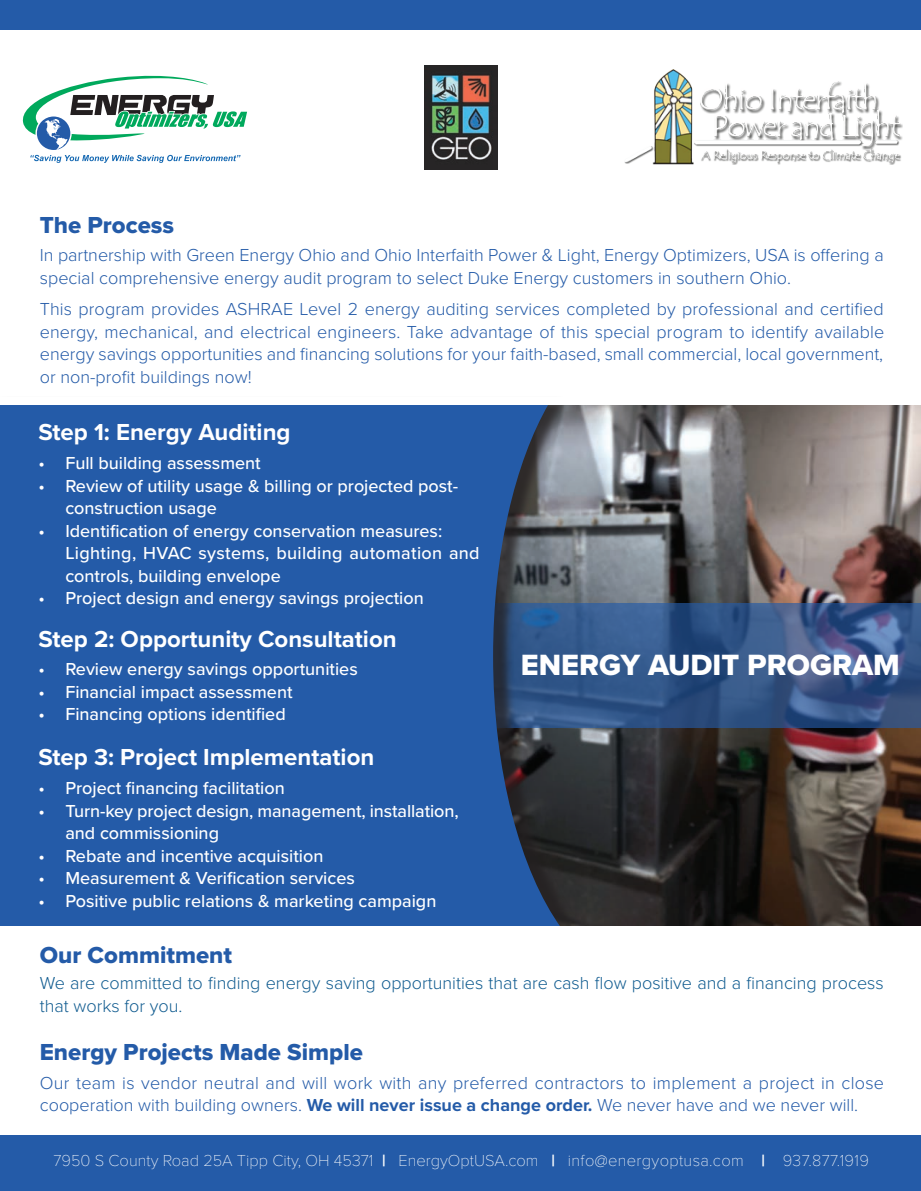
<style>
.page{position:relative;width:921px;height:1191px;background:#fff}
.page>*{position:absolute;margin:0;border:0;box-sizing:border-box;transform-origin:0 0}
.t1{font:30.3px "Proxima Nova Extrabld";color:#fff}
.t2{font:700 24px "Proxima Nova";color:#fff}
.t3{font:24px "Proxima Nova Extrabld";color:#245ba8}
.t4{font:300 18px/22.5px "Proxima Nova";color:#245ba8}
.t5{font:500 18px/22.5px "Proxima Nova";color:#fff}
.t6{font:300 18px/22.5px "Proxima Nova";color:#115c90}
.t7{font:100 16.5px "Proxima Nova T";color:#fff}
.s1{font-weight:700}
.s2{font-family:"Proxima Nova";font-weight:700}
</style>
<div class="page">
<img style="left:581px;top:405px;width:340px;height:521px">
<svg style="left:581px;top:603px;width:340px;height:125px;background:#365687"></svg>
<div style="left:0;top:1135px;width:921px;height:56px;background:#245ba8"></div>
<div style="left:0;top:0;width:921px;height:30px;background:#245ba8"></div>
<img style="left:424px;top:66px;width:74px;height:103px">
<img style="left:624px;top:70px;width:278px;height:95px">
<svg style="left:22px;top:75px;width:225px;height:88px"></svg>
<div style="left:0;top:396px;width:581px;height:539px;background:#231f20;opacity:.75"></div>
<svg style="left:0;top:405px;width:561px;height:521px;background:#2659a1"></svg>
<div style="left:0;top:397px;width:921px;height:8px;background:#fff"></div>
<div style="left:0;top:926px;width:921px;height:12px;background:#fff"></div>
<h2 class="t3" style="left:40px;top:211px;width:136px">The Process</h2>
<p class="t4" style="left:40px;top:244px;width:845px">In partnership with Green Energy Ohio and Ohio Interfaith Power &amp; Light, Energy Optimizers, USA is offering a special comprehensive energy audit program to select Duke Energy customers in southern Ohio.</p>
<p class="t4" style="left:40px;top:298px;width:846px;text-align:justify">This program provides ASHRAE Level 2 energy auditing services completed by professional and certified energy, mechanical, and electrical engineers. Take advantage of this special program to identify available energy savings opportunities and financing solutions for your faith-based, small commercial, local government, or non-profit buildings now!</p>
<h2 class="t2" style="left:38px;top:418px;width:254px">Step 1: Energy Auditing</h2>
<p class="t5" style="left:38px;top:452px;width:224px">• Full building assessment</p>
<p class="t5" style="left:65px;top:475px;width:394px;text-indent:-27px">• Review of utility usage &amp; billing or projected post&shy;construction usage</p>
<p class="t5" style="left:65px;top:520px;width:416px;text-indent:-27px">• Identification of energy conservation measures:<br>Lighting, HVAC systems, building automation and controls, building envelope</p>
<p class="t5" style="left:38px;top:587px;width:387px">• Project design and energy savings projection</p>
<h2 class="t2" style="left:38px;top:625px;width:360px">Step 2: Opportunity Consultation</h2>
<p class="t5" style="left:38px;top:658px;width:321px">• Review energy savings opportunities</p>
<p class="t5" style="left:38px;top:681px;width:256px">• Financial impact assessment</p>
<p class="t5" style="left:38px;top:703px;width:249px">• Financing options identified</p>
<h2 class="t2" style="left:38px;top:742px;width:337px">Step 3: Project Implementation</h2>
<p class="t5" style="left:38px;top:777px;width:248px">• Project financing facilitation</p>
<p class="t5" style="left:65px;top:800px;width:395px;text-indent:-27px">• Turn-key project design, management, installation, and commissioning</p>
<p class="t5" style="left:38px;top:845px;width:287px">• Rebate and incentive acquisition</p>
<p class="t5" style="left:38px;top:867px;width:318px">• Measurement &amp; Verification services</p>
<p class="t5" style="left:38px;top:890px;width:399px">• Positive public relations &amp; marketing campaign</p>
<h1 class="t1" style="left:521px;top:646px;width:380px">ENERGY AUDIT PROGRAM</h1>
<h2 class="t3" style="left:40px;top:941px;width:194px">Our Commitment</h2>
<p class="t6" style="left:40px;top:972px;width:845px">We are committed to finding energy saving opportunities that are cash flow positive and a financing process that works for you.</p>
<h2 class="t3" style="left:40px;top:1038px;width:324px">Energy Projects Made Simple</h2>
<p class="t4" style="left:40px;top:1071px;width:845px">Our team is vendor neutral and will work with any preferred contractors to implement a project in close cooperation with building owners. <span class="s1">We will never issue a change order.</span> We never have and we never will.</p>
<p class="t7" style="left:53px;top:1151px;width:817px">7950 S County Road 25A Tipp City, OH 45371 <span class="s2">|</span> EnergyOptUSA.com <span class="s2">|</span> info@energyoptusa.com <span class="s2">|</span> 937.877.1919</p>
</div>
